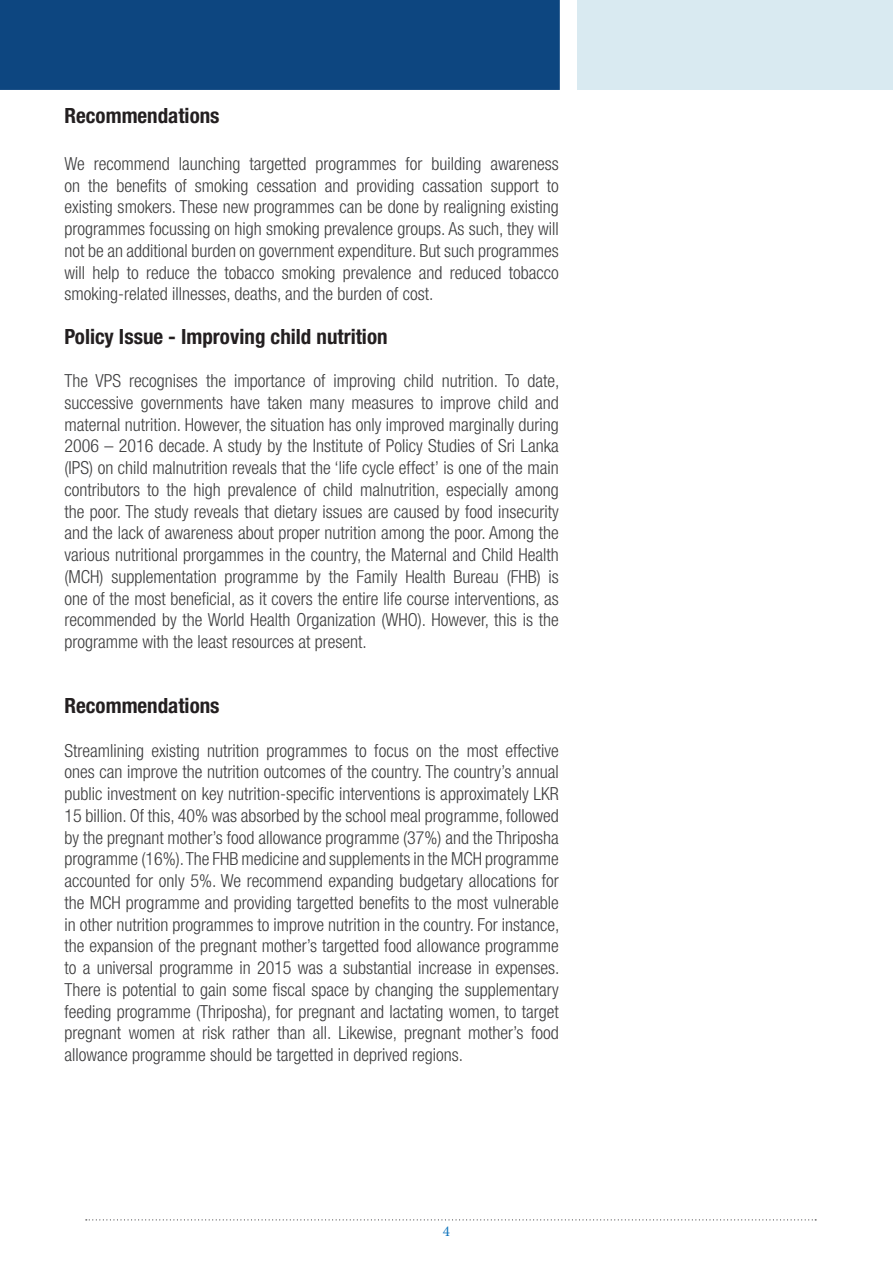
<style>
.page{position:relative;width:893px;height:1263px;background:#fff}
.page>*{position:absolute;margin:0;border:0;box-sizing:border-box;transform-origin:0 0}
.t1{font:700 condensed 21px "Helvetica Neue LT Pro";color:#231f20}
.t2{font:300 condensed 18px/21.8px "Helvetica Neue LT Pro";color:#3e3e3f;text-align:justify}
.t3{font:15px "Minion Pro";color:#1074bc}
</style>
<div class="page">
<svg style="left:86px;top:1219px;width:730px;height:1px"></svg>
<div style="left:0;top:0;width:560px;height:90px;background:#0d4680"></div>
<div style="left:578px;top:0;width:315px;height:89px;background:#d9eaf1"></div>
<p class="t1" style="left:65px;top:103px;width:157px">Recommendations</p>
<p class="t2" style="left:65px;top:152px;width:496px">We recommend launching targetted programmes for building awareness on the benefits of smoking cessation and providing cassation support to existing smokers. These new programmes can be done by realigning existing programmes focussing on high smoking prevalence groups. As such, they will not be an additional burden on government expenditure. But such programmes will help to reduce the tobacco smoking prevalence and reduced tobacco smoking-related illnesses, deaths, and the burden of cost.</p>
<p class="t1" style="left:65px;top:323px;width:325px">Policy Issue - Improving child nutrition</p>
<p class="t2" style="left:65px;top:370px;width:496px">The VPS recognises the importance of improving child nutrition. To date, successive governments have taken many measures to improve child and maternal nutrition. However, the situation has only improved marginally during 2006 – 2016 decade. A study by the Institute of Policy Studies of Sri Lanka (IPS) on child malnutrition reveals that the ‘life cycle effect’ is one of the main contributors to the high prevalence of child malnutrition, especially among the poor. The study reveals that dietary issues are caused by food insecurity and the lack of awareness about proper nutrition among the poor. Among the various nutritional prorgammes in the country, the Maternal and Child Health (MCH) supplementation programme by the Family Health Bureau (FHB) is one of the most beneficial, as it covers the entire life course interventions, as recommended by the World Health Organization (WHO). However, this is the programme with the least resources at present.</p>
<p class="t1" style="left:65px;top:693px;width:157px">Recommendations</p>
<p class="t2" style="left:65px;top:739px;width:496px">Streamlining existing nutrition programmes to focus on the most effective ones can improve the nutrition outcomes of the country. The country’s annual public investment on key nutrition-specific interventions is approximately LKR 15 billion. Of this, 40% was absorbed by the school meal programme, followed by the pregnant mother’s food allowance programme (37%) and the Thriposha programme (16%). The FHB medicine and supplements in the MCH programme accounted for only 5%. We recommend expanding budgetary allocations for the MCH programme and providing targetted benefits to the most vulnerable in other nutrition programmes to improve nutrition in the country. For instance, the expansion of the pregnant mother’s targetted food allowance programme to a universal programme in 2015 was a substantial increase in expenses.<br>There is potential to gain some fiscal space by changing the supplementary feeding programme (Thriposha), for pregnant and lactating women, to target pregnant women at risk rather than all. Likewise, pregnant mother’s food allowance programme should be targetted in deprived regions.</p>
<p class="t3" style="left:443px;top:1221px;width:9px">4</p>
</div>
